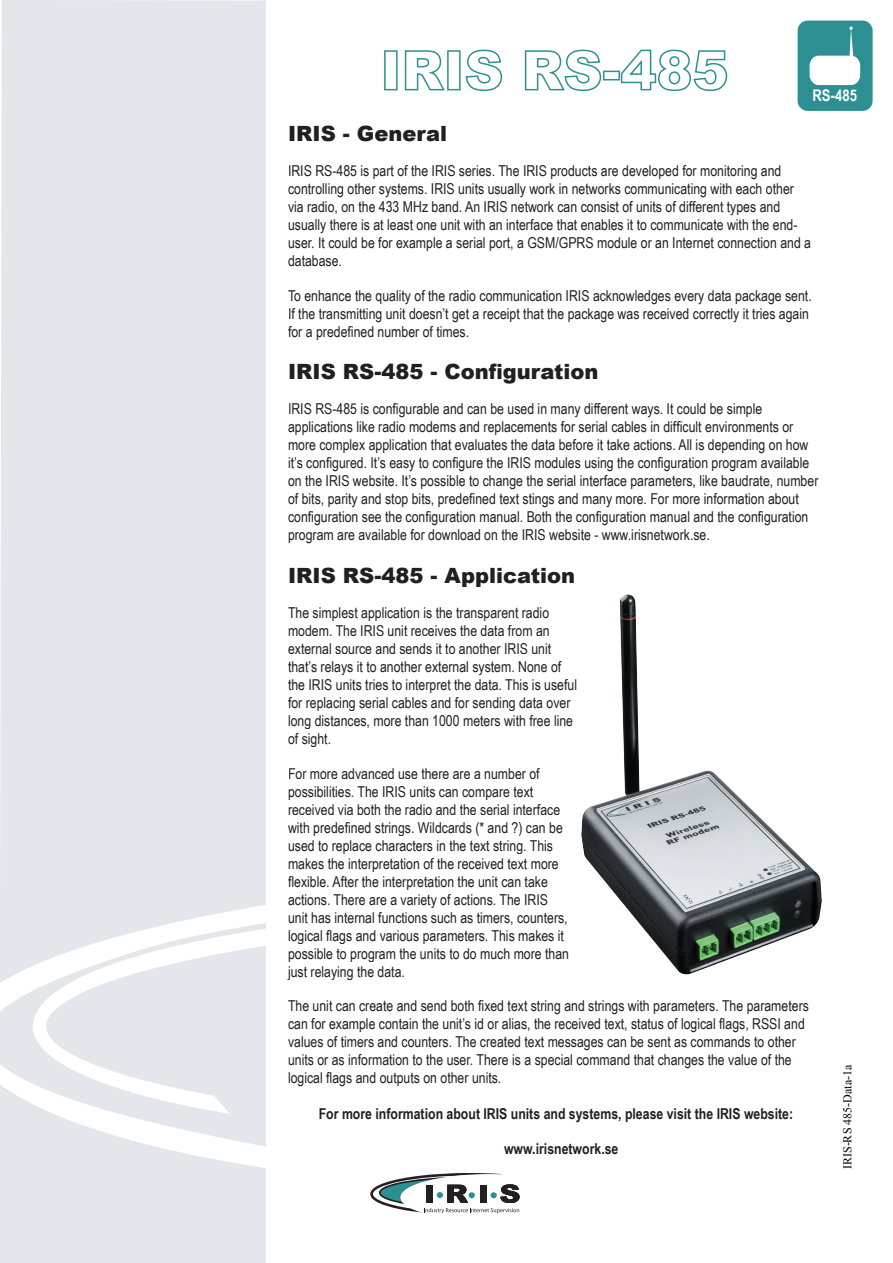
<style>
.page{position:relative;width:893px;height:1263px;background:#fff}
.page>*{position:absolute;margin:0;border:0;box-sizing:border-box;transform-origin:0 0}
.t1{font:900 21px "Arial";color:#231f20}
.t2{font:700 16.05px "Arial Narrow";color:#fff}
.t3{font:15px/18px "Arial Narrow";color:#231f20}
.t4{font:700 15px "Arial Narrow";color:#231f20}
.t5{font:12px "Times New Roman";color:#000}
</style>
<div class="page">
<div style="left:384px;top:50px;width:14px;height:40px;border:2px solid #2f9091"></div>
<svg style="left:404px;top:50px;width:41px;height:41px"></svg>
<div style="left:447px;top:50px;width:14px;height:40px;border:2px solid #2f9091"></div>
<svg style="left:465px;top:49px;width:38px;height:43px"></svg>
<svg style="left:524px;top:49px;width:78px;height:43px"></svg>
<div style="left:603px;top:71px;width:17px;height:9px;border:2px solid #2f9091"></div>
<svg style="left:620px;top:49px;width:108px;height:43px"></svg>
<div style="left:0;top:0;width:266px;height:1263px;background:#e3e6ea"></div>
<svg style="left:0;top:903px;width:266px;height:277px;fill:#e3e6ea"></svg>
<svg style="left:20px;top:927px;width:246px;height:187px;fill:#e3e6ea"></svg>
<svg style="left:798px;top:21px;width:75px;height:90px"></svg>
<svg style="left:370px;top:1173px;width:150px;height:41px"></svg>
<img style="left:581px;top:594px;width:241px;height:381px">
<p class="t2" style="left:812px;top:83px;width:46px">RS-485</p>
<h1 class="t1" style="left:288px;top:118px;width:161px">IRIS - General</h1>
<p class="t3" style="left:288px;top:161px;width:525px">IRIS RS-485 is part of the IRIS series. The IRIS products are developed for monitoring and controlling other systems. IRIS units usually work in networks communicating with each other via radio, on the 433 MHz band. An IRIS network can consist of units of different types and usually there is at least one unit with an interface that enables it to communicate with the end&shy;user. It could be for example a serial port, a GSM/GPRS module or an Internet connection and a database.</p>
<p class="t3" style="left:288px;top:286px;width:525px">To enhance the quality of the radio communication IRIS acknowledges every data package sent.<br>If the transmitting unit doesn’t get a receipt that the package was received correctly it tries again for a predefined number of times.</p>
<h1 class="t1" style="left:288px;top:356px;width:312px">IRIS RS-485 - Configuration</h1>
<p class="t3" style="left:288px;top:399px;width:532px">IRIS RS-485 is configurable and can be used in many different ways. It could be simple applications like radio modems and replacements for serial cables in difficult environments or more complex application that evaluates the data before it take actions. All is depending on how it’s configured. It’s easy to configure the IRIS modules using the configuration program available on the IRIS website. It’s possible to change the serial interface parameters, like baudrate, number of bits, parity and stop bits, predefined text stings and many more. For more information about configuration see the configuration manual. Both the configuration manual and the configuration program are available for download on the IRIS website - www.irisnetwork.se.</p>
<h1 class="t1" style="left:288px;top:560px;width:289px">IRIS RS-485 - Application</h1>
<p class="t3" style="left:288px;top:603px;width:291px">The simplest application is the transparent radio modem. The IRIS unit receives the data from an external source and sends it to another IRIS unit that’s relays it to another external system. None of the IRIS units tries to interpret the data. This is useful for replacing serial cables and for sending data over long distances, more than 1000 meters with free line of sight.</p>
<p class="t3" style="left:288px;top:764px;width:283px">For more advanced use there are a number of possibilities. The IRIS units can compare text received via both the radio and the serial interface with predefined strings. Wildcards (* and ?) can be used to replace characters in the text string. This makes the interpretation of the received text more flexible. After the interpretation the unit can take actions. There are a variety of actions. The IRIS unit has internal functions such as timers, counters, logical flags and various parameters. This makes it possible to program the units to do much more than just relaying the data.</p>
<p class="t3" style="left:288px;top:996px;width:522px">The unit can create and send both fixed text string and strings with parameters. The parameters can for example contain the unit’s id or alias, the received text, status of logical flags, RSSI and values of timers and counters. The created text messages can be sent as commands to other units or as information to the user. There is a special command that changes the value of the logical flags and outputs on other units.</p>
<p class="t4" style="left:319px;top:1102px;width:476px">For more information about IRIS units and systems, please visit the IRIS website:</p>
<p class="t4" style="left:504px;top:1137px;width:116px">www.irisnetwork.se</p>
<p class="t5" style="left:839px;top:1169px;width:106px;rotate:-90deg">IRIS-RS 485-Data-1a</p>
</div>
